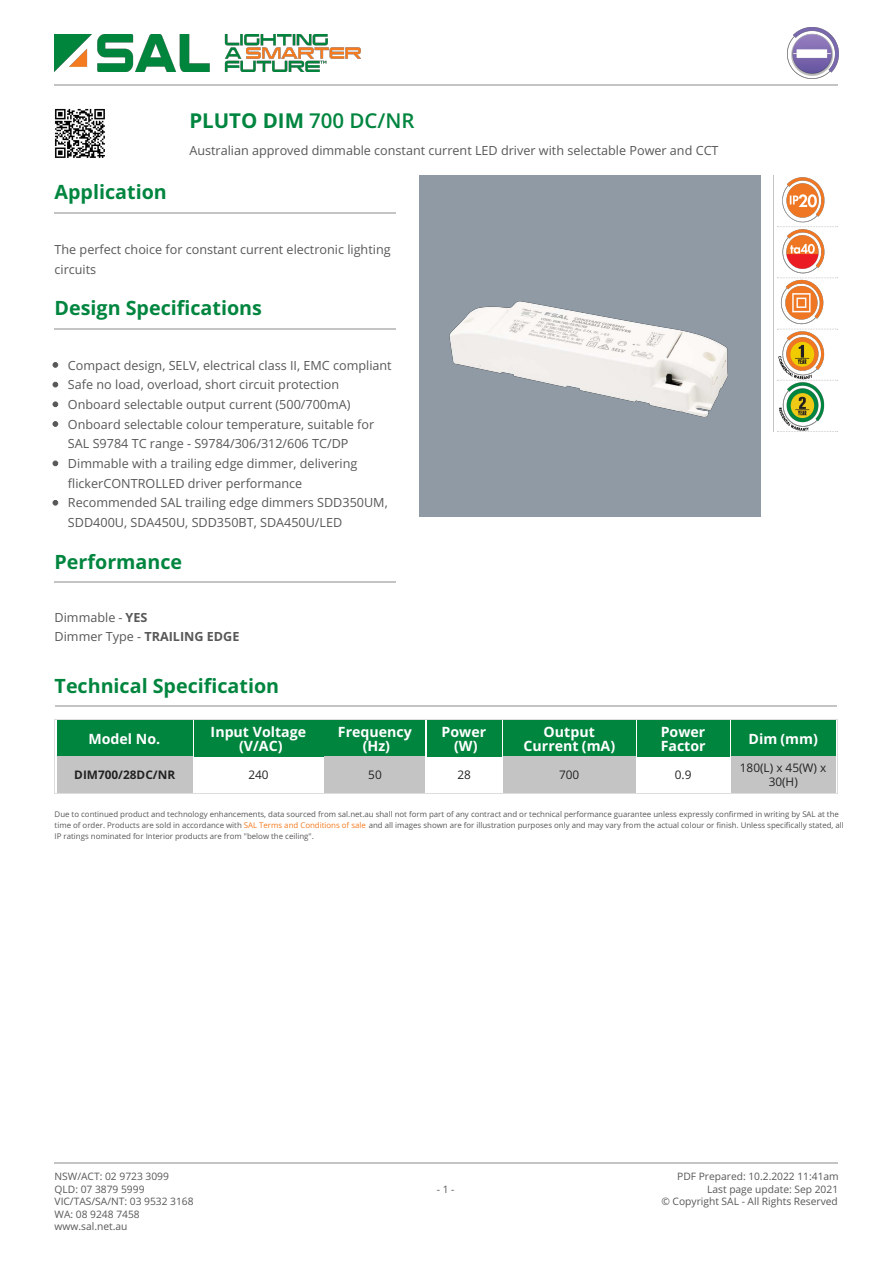
<style>
.page{position:relative;width:893px;height:1263px;background:#fff}
.page>*{position:absolute;margin:0;border:0;box-sizing:border-box;transform-origin:0 0}
.t1{font:700 20.55px "Open Sans";color:#00853f}
.t2{font:700 19.65px "Open Sans";color:#00853f}
.t3{font:700 14.25px/14.2px "Open Sans";color:#fff;text-align:center}
.t4{font:12.6px/19.6px "Open Sans";color:#585858}
.t5{font:11.85px/14.2px "Open Sans";color:#222;text-align:center}
.t6{font:700 11.85px "Open Sans";color:#222}
.t7{font:10.2px/12.6px "Open Sans";color:#585858}
.t8{font:7.95px/11.1px "Open Sans";color:#585858}
.s1{font-weight:600}
.s2{font-weight:700}
.s3{color:#f47b20}
</style>
<div class="page">
<img style="left:55px;top:108px;width:50px;height:50px">
<hr style="left:55px;top:212px;width:341px;height:2px;background:#c4c4c4">
<hr style="left:55px;top:328px;width:341px;height:1px;background:#c4c4c4">
<hr style="left:55px;top:582px;width:341px;height:1px;background:#c4c4c4">
<svg style="left:53px;top:362px;width:5px;height:6px"></svg>
<svg style="left:53px;top:382px;width:5px;height:5px"></svg>
<svg style="left:53px;top:402px;width:5px;height:5px"></svg>
<svg style="left:53px;top:421px;width:5px;height:6px"></svg>
<svg style="left:53px;top:461px;width:5px;height:5px"></svg>
<svg style="left:53px;top:500px;width:5px;height:6px"></svg>
<img style="left:419px;top:176px;width:341px;height:341px">
<hr style="left:773px;top:176px;width:1px;height:256px;background:#c4c4c4">
<img style="left:777px;top:177px;width:49px;height:254px">
<svg style="left:777px;top:277px;width:61px;height:1px"></svg>
<svg style="left:777px;top:329px;width:61px;height:1px"></svg>
<svg style="left:777px;top:380px;width:61px;height:1px"></svg>
<svg style="left:777px;top:431px;width:61px;height:1px"></svg>
<hr style="left:55px;top:719px;width:783px;height:1px;background:#ddd">
<hr style="left:55px;top:793px;width:783px;height:1px;background:#ddd">
<hr style="left:55px;top:719px;width:1px;height:74px;background:#ddd">
<hr style="left:837px;top:719px;width:1px;height:74px;background:#ddd">
<hr style="left:55px;top:705px;width:781px;height:2px;background:#c4c4c4">
<div style="left:57px;top:720px;width:135px;height:36px;background:#00853f"></div>
<div style="left:194px;top:720px;width:129px;height:36px;background:#00853f"></div>
<div style="left:325px;top:720px;width:100px;height:36px;background:#00853f"></div>
<div style="left:426px;top:720px;width:75px;height:36px;background:#00853f"></div>
<div style="left:503px;top:720px;width:132px;height:36px;background:#00853f"></div>
<div style="left:637px;top:720px;width:92px;height:36px;background:#00853f"></div>
<div style="left:730px;top:720px;width:105px;height:36px;background:#00853f"></div>
<div style="left:57px;top:756px;width:135px;height:37px;background:#c4c4c4"></div>
<div style="left:325px;top:756px;width:100px;height:37px;background:#c4c4c4"></div>
<div style="left:503px;top:756px;width:132px;height:37px;background:#c4c4c4"></div>
<div style="left:730px;top:756px;width:105px;height:37px;background:#c4c4c4"></div>
<hr style="left:55px;top:84px;width:783px;height:2px;background:#c4c4c4">
<img style="left:55px;top:34px;width:305px;height:38px">
<img style="left:787px;top:28px;width:51px;height:50px">
<hr style="left:55px;top:1162px;width:783px;height:1px;background:#c4c4c4">
<h1 class="t1" style="left:189px;top:112px;width:227px">PLUTO DIM <span class="s1">700 DC/NR</span></h1>
<p class="t4" style="left:189px;top:142px;width:530px">Australian approved dimmable constant current LED driver with selectable Power and CCT</p>
<h2 class="t2" style="left:55px;top:184px;width:114px">Application</h2>
<p class="t4" style="left:55px;top:241px;width:337px">The perfect choice for constant current electronic lighting circuits</p>
<h2 class="t2" style="left:55px;top:300px;width:209px">Design Specifications</h2>
<p class="t4" style="left:68px;top:357px;width:325px">Compact design, SELV, electrical class II, EMC compliant Safe no load, overload, short circuit protection Onboard selectable output current (500/700mA)<br>Onboard selectable colour temperature, suitable for SAL S9784 TC range - S9784/306/312/606 TC/DP Dimmable with a trailing edge dimmer, delivering flickerCONTROLLED driver performance Recommended SAL trailing edge dimmers SDD350UM, SDD400U, SDA450U, SDD350BT, SDA450U/LED</p>
<h2 class="t2" style="left:55px;top:554px;width:129px">Performance</h2>
<p class="t4" style="left:55px;top:610px;width:186px;line-height:18.9px">Dimmable - <span class="s2">YES<br></span>Dimmer Type - <span class="s2">TRAILING EDGE</span></p>
<h2 class="t2" style="left:55px;top:678px;width:226px">Technical Specification</h2>
<p class="t3" style="left:88px;top:733px;width:73px">Model No.</p>
<p class="t3" style="left:211px;top:726px;width:97px">Input Voltage (V/AC)</p>
<p class="t3" style="left:338px;top:726px;width:75px">Frequency (Hz)</p>
<p class="t3" style="left:441px;top:726px;width:46px">Power (W)</p>
<p class="t3" style="left:523px;top:726px;width:93px">Output<br>Current (mA)</p>
<p class="t3" style="left:660px;top:726px;width:46px;text-align:left">Power<br>Factor</p>
<p class="t3" style="left:748px;top:733px;width:71px">Dim (mm)</p>
<p class="t6" style="left:74px;top:770px;width:102px">DIM700/28DC/NR</p>
<p class="t5" style="left:248px;top:769px;width:22px">240</p>
<p class="t5" style="left:368px;top:769px;width:15px">50</p>
<p class="t5" style="left:457px;top:769px;width:15px">28</p>
<p class="t5" style="left:559px;top:769px;width:22px">700</p>
<p class="t5" style="left:675px;top:769px;width:18px">0.9</p>
<p class="t5" style="left:739px;top:762px;width:88px">180(L) x 45(W) x<br>30(H)</p>
<p class="t8" style="left:55px;top:809px;width:790px">Due to continued product and technology enhancements, data sourced from sal.net.au shall not form part of any contract and or technical performance guarantee unless expressly confirmed in writing by SAL at the time of order. Products are sold in accordance with <span class="s3">SAL Terms and Conditions of sale</span> and all images shown are for illustration purposes only and may vary from the actual colour or finish. Unless specifically stated, all<br>IP ratings nominated for Interior products are from "below the ceiling".</p>
<p class="t7" style="left:55px;top:1171px;width:141px">NSW/ACT: 02 9723 3099<br>QLD: 07 3879 5999<br>VIC/TAS/SA/NT: 03 9532 3168<br>WA: 08 9248 7458 www.sal.net.au</p>
<p class="t7" style="left:437px;top:1184px;width:19px">- 1 -</p>
<p class="t7" style="left:661px;top:1171px;width:179px;text-align:right">PDF Prepared: 10.2.2022 11:41am<br>Last page update: Sep 2021<br>© Copyright SAL - All Rights Reserved</p>
</div>
